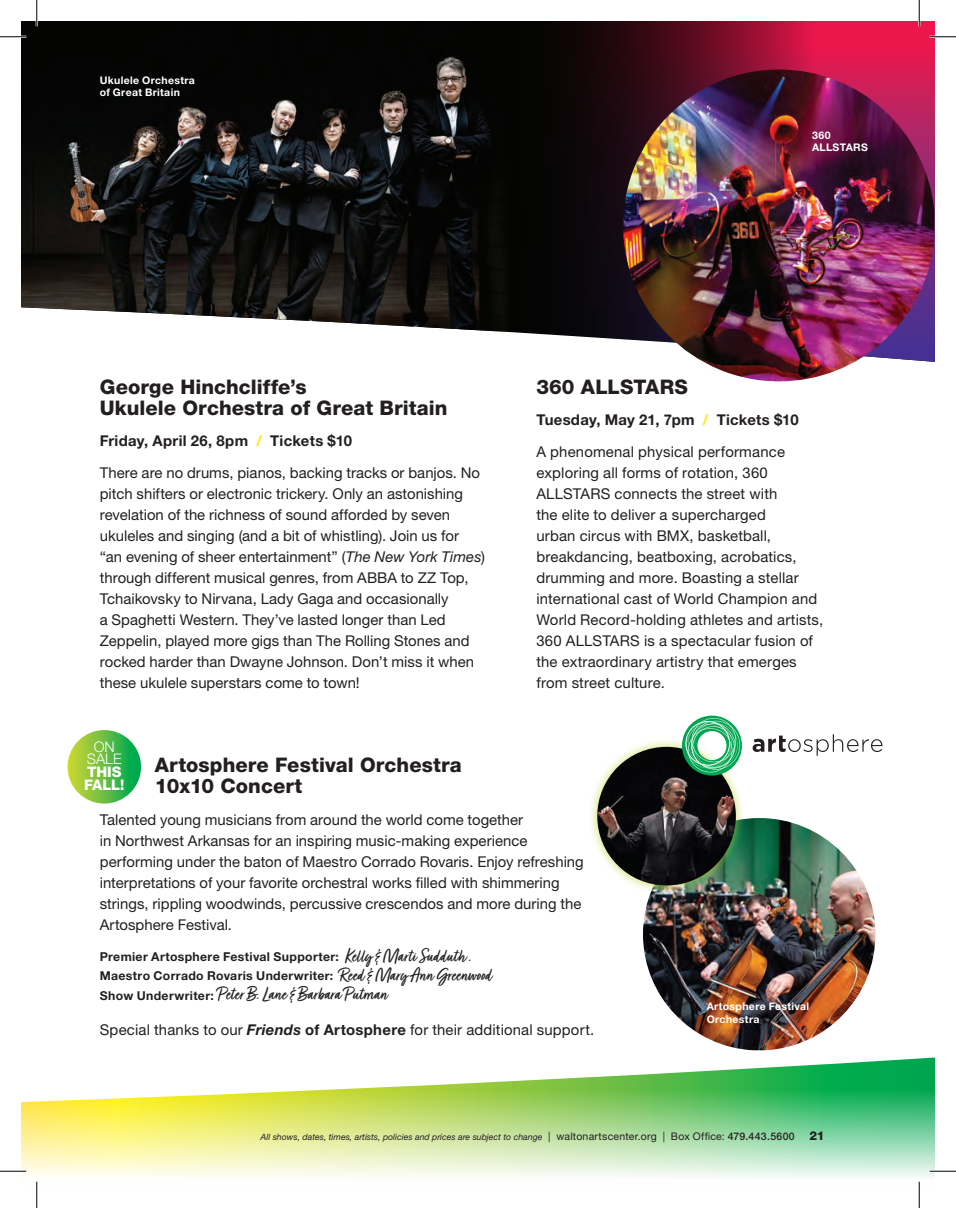
<style>
.page{position:relative;width:956px;height:1208px;background:#fff}
.page>*{position:absolute;margin:0;border:0;box-sizing:border-box;transform-origin:0 0}
.t1{font:800 20.12px/21px "Helvetica Neue LT Pro";letter-spacing:.005em;color:#231f20}
.t2{font:20.12px "Turbinado Pro";color:#231f20}
.t3{font:14.88px/21px "Helvetica Neue LT Pro";letter-spacing:.005em;color:#231f20}
.t4{font:800 14.53px/12.8px "Helvetica Neue LT Pro";color:#fff}
.t5{font:300 14.53px/12.8px "Helvetica Neue LT Pro";color:#fff;text-align:center}
.t6{font:700 12.25px/19.2px "Helvetica Neue LT Pro";letter-spacing:.03em;color:#231f20}
.t7{font:700 10.5px/12.2px "Helvetica Neue LT Pro";letter-spacing:.035em;color:#fff}
.t8{font:italic 8.75px "Helvetica Neue LT Pro";color:#231f20}
.s1{font-weight:700}
.s2{font-weight:700;color:#ffe601}
.s3{font-style:italic}
.s4{font-family:"Turbinado Pro";font-weight:400;font-size:20.12px}
.s5{font-family:"Helvetica Neue LT Pro";font-weight:700;font-size:12.25px}
.s6{font-weight:700;font-style:italic}
.s7{font-style:normal;font-size:10.5px}
.s8{font-weight:500;font-style:normal;font-size:10.5px}
.s9{font-weight:800;font-style:normal;font-size:12.25px}
</style>
<div class="page">
<svg style="left:21px;top:21px;width:913px;height:319px;background:#291d1f"></svg>
<img style="left:21px;top:1057px;width:913px;height:120px">
<svg style="left:67px;top:730px;width:74px;height:73px;background:#65bf44"></svg>
<img style="left:643px;top:818px;width:232px;height:232px;border-radius:115px">
<div style="left:587px;top:737px;width:158px;height:158px;background:#bed630;opacity:.75"></div>
<img style="left:597px;top:747px;width:139px;height:138px;border-radius:69px">
<svg style="left:752px;top:734px;width:130px;height:21px"></svg>
<svg style="left:682px;top:715px;width:60px;height:60px"></svg>
<img style="left:623px;top:70px;width:311px;height:311px">
<hr style="left:0;top:36px;width:26px;height:2px;background:#fff">
<hr style="left:929px;top:36px;width:27px;height:2px;background:#fff">
<hr style="left:0;top:1170px;width:26px;height:2px;background:#fff">
<hr style="left:929px;top:1170px;width:27px;height:2px;background:#fff">
<hr style="left:36px;top:0;width:2px;height:26px;background:#fff">
<hr style="left:918px;top:0;width:2px;height:26px;background:#fff">
<svg style="left:0;top:36px;width:26px;height:1px"></svg>
<svg style="left:929px;top:36px;width:27px;height:1px"></svg>
<svg style="left:0;top:1170px;width:26px;height:1px"></svg>
<svg style="left:929px;top:1170px;width:27px;height:1px"></svg>
<svg style="left:36px;top:0;width:1px;height:26px"></svg>
<svg style="left:36px;top:1181px;width:1px;height:27px"></svg>
<svg style="left:918px;top:0;width:1px;height:26px"></svg>
<svg style="left:918px;top:1181px;width:1px;height:27px"></svg>
<p class="t7" style="left:100px;top:74px;width:97px">Ukulele Orchestra of Great Britain</p>
<p class="t7" style="left:812px;top:129px;width:57px">360<br>ALLSTARS</p>
<h1 class="t1" style="left:100px;top:376px;width:349px">George Hinchcliffe’s<br>Ukulele Orchestra of Great Britain</h1>
<p class="t3" style="left:100px;top:425px;width:382px;line-height:31.5px"><span class="s1">Friday, April 26, 8pm</span> <span class="s2">/</span> <span class="s1">Tickets $10<br></span>There are no drums, pianos, backing tracks or banjos. No</p>
<p class="t3" style="left:100px;top:483px;width:387px">pitch shifters or electronic trickery. Only an astonishing revelation of the richness of sound afforded by seven ukuleles and singing (and a bit of whistling). Join us for “an evening of sheer entertainment” (<span class="s3">The New York Times</span>) through different musical genres, from ABBA to ZZ Top, Tchaikovsky to Nirvana, Lady Gaga and occasionally<br>a Spaghetti Western. They’ve lasted longer than Led Zeppelin, played more gigs than The Rolling Stones and rocked harder than Dwayne Johnson. Don’t miss it when these ukulele superstars come to town!</p>
<h1 class="t1" style="left:536px;top:376px;width:153px">360 ALLSTARS</h1>
<p class="t3" style="left:536px;top:404px;width:264px;line-height:31.5px"><span class="s1">Tuesday, May 21, 7pm</span> <span class="s2">/</span> <span class="s1">Tickets $10<br></span>A phenomenal physical performance</p>
<p class="t3" style="left:536px;top:462px;width:288px">exploring all forms of rotation, 360<br>ALLSTARS connects the street with<br>the elite to deliver a supercharged<br>urban circus with BMX, basketball, breakdancing, beatboxing, acrobatics, drumming and more. Boasting a stellar international cast of World Champion and World Record-holding athletes and artists, 360 ALLSTARS is a spectacular fusion of the extraordinary artistry that emerges from street culture.</p>
<p class="t5" style="left:87px;top:739px;width:36px">ON<br>SALE</p>
<p class="t4" style="left:84px;top:765px;width:42px">THIS<br>FALL!</p>
<h1 class="t1" style="left:155px;top:754px;width:308px">Artosphere Festival Orchestra<br>10x10 Concert</h1>
<p class="t3" style="left:100px;top:808px;width:485px">Talented young musicians from around the world come together<br>in Northwest Arkansas for an inspiring music-making experience performing under the baton of Maestro Corrado Rovaris. Enjoy refreshing interpretations of your favorite orchestral works filled with shimmering strings, rippling woodwinds, percussive crescendos and more during the Artosphere Festival.</p>
<p class="t6" style="left:100px;top:946px;width:394px">Premier Artosphere Festival Supporter: <span class="s4">Kelly &amp; Marti Sudduth .<br></span>Maestro Corrado Rovaris Underwriter: <span class="s4">Reed &amp; Mary Ann Greenwood</span></p>
<h1 class="t2" style="left:100px;top:983px;width:289px"><span class="s5">Show Underwriter:</span> Peter B. Lane &amp; Barbara Putman</h1>
<p class="t3" style="left:100px;top:1018px;width:496px">Special thanks to our <span class="s6">Friends</span> <span class="s1">of Artosphere</span> for their additional support.</p>
<p class="t7" style="left:706px;top:1000px;width:104px">Artosphere Festival<br>Orchestra</p>
<p class="t8" style="left:260px;top:1131px;width:565px">All shows, dates, times, artists, policies and prices are subject to change <span class="s7">| waltonartscenter.org | Box Office:</span> <span class="s8">479.443.5600</span> <span class="s9">21</span></p>
</div>
